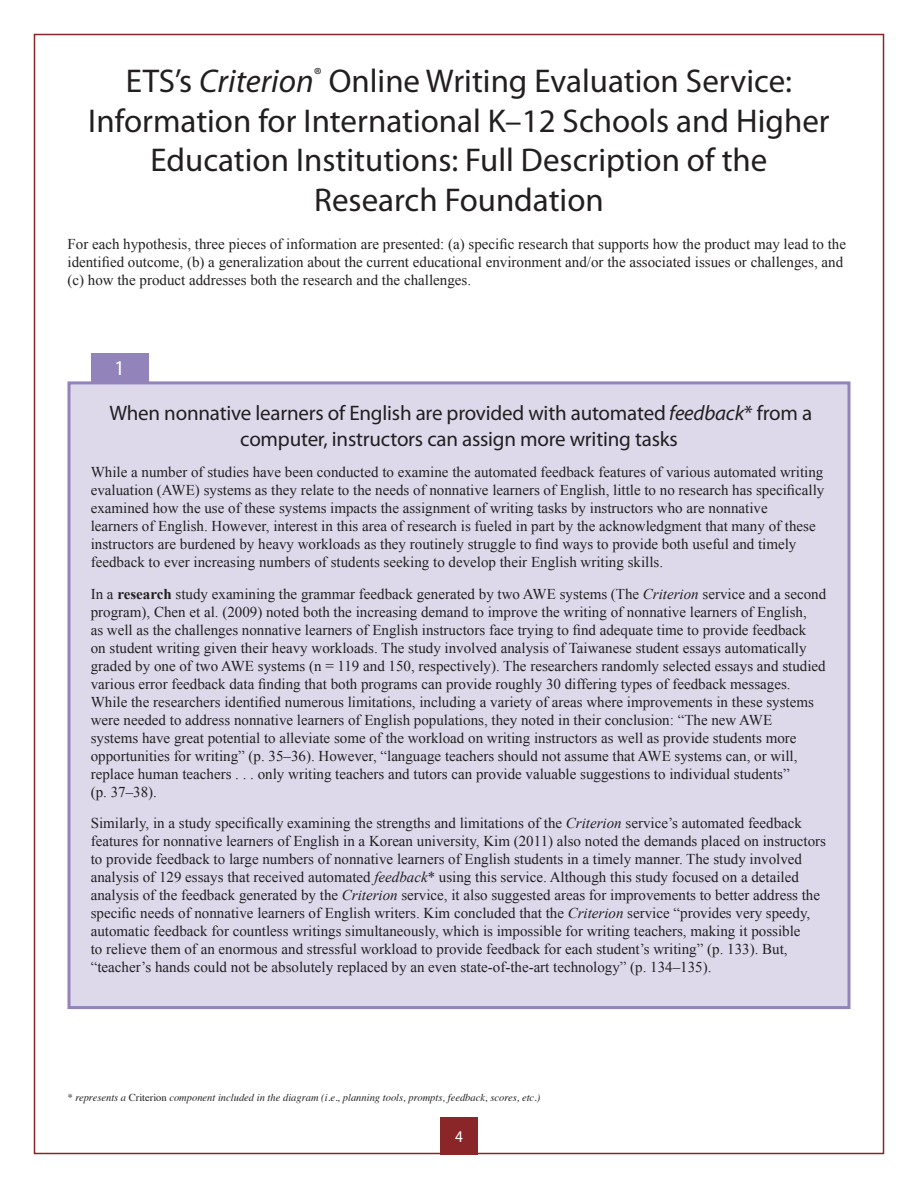
<style>
.page{position:relative;width:918px;height:1188px;background:#fff}
.page>*{position:absolute;margin:0;border:0;box-sizing:border-box;transform-origin:0 0}
.t1{font:33px/39.6px "Myriad Pro";color:#231f20;text-align:center}
.t2{font:21px/25.2px "Myriad Pro";letter-spacing:-.01em;color:#231f20;text-align:center}
.t3{font:semi-condensed 21px "Myriad Pro";color:#fff}
.t4{font:semi-condensed 16.5px "Myriad Pro";color:#fff}
.t5{font:15px/18px "Times New Roman";color:#231f20}
.t6{font:italic 10.5px "Times";color:#231f20}
.s1{font-style:italic}
.s2{font-weight:700}
.s3{font-style:normal}
</style>
<div class="page">
<div style="left:69px;top:383px;width:780px;height:625px;background:#ddd9eb"></div>
<div style="left:67px;top:381px;width:783px;height:628px;border:3px solid #9284ba"></div>
<div style="left:91px;top:353px;width:57px;height:28px;background:#9284ba"></div>
<div style="left:440px;top:1117px;width:38px;height:37px;background:#8a2528"></div>
<h1 class="t1" style="left:88px;top:62px;width:743px">ETS’s <span class="s1">Criterion</span><sup>®</sup> Online Writing Evaluation Service:<br>Information for International K–12 Schools and Higher Education Institutions: Full Description of the Research Foundation</h1>
<p class="t5" style="left:68px;top:235px;width:780px">For each hypothesis, three pieces of information are presented: (a) specific research that supports how the product may lead to the identified outcome, (b) a generalization about the current educational environment and/or the associated issues or challenges, and (c) how the product addresses both the research and the challenges.</p>
<h2 class="t3" style="left:115px;top:356px;width:11px">1</h2>
<h2 class="t2" style="left:109px;top:401px;width:704px">When nonnative learners of English are provided with automated <span class="s1">feedback</span>* from a computer, instructors can assign more writing tasks</h2>
<p class="t5" style="left:91px;top:463px;width:735px">While a number of studies have been conducted to examine the automated feedback features of various automated writing evaluation (AWE) systems as they relate to the needs of nonnative learners of English, little to no research has specifically examined how the use of these systems impacts the assignment of writing tasks by instructors who are nonnative<br>learners of English. However, interest in this area of research is fueled in part by the acknowledgment that many of these instructors are burdened by heavy workloads as they routinely struggle to find ways to provide both useful and timely feedback to ever increasing numbers of students seeking to develop their English writing skills.</p>
<p class="t5" style="left:91px;top:584px;width:737px">In a <span class="s2">research</span> study examining the grammar feedback generated by two AWE systems (The <span class="s1">Criterion</span> service and a second program), Chen et al. (2009) noted both the increasing demand to improve the writing of nonnative learners of English,<br>as well as the challenges nonnative learners of English instructors face trying to find adequate time to provide feedback<br>on student writing given their heavy workloads. The study involved analysis of Taiwanese student essays automatically graded by one of two AWE systems (n = 119 and 150, respectively). The researchers randomly selected essays and studied various error feedback data finding that both programs can provide roughly 30 differing types of feedback messages.<br>While the researchers identified numerous limitations, including a variety of areas where improvements in these systems were needed to address nonnative learners of English populations, they noted in their conclusion: “The new AWE<br>systems have great potential to alleviate some of the workload on writing instructors as well as provide students more opportunities for writing” (p. 35–36). However, “language teachers should not assume that AWE systems can, or will, replace human teachers . . . only writing teachers and tutors can provide valuable suggestions to individual students”<br>(p. 37–38).</p>
<p class="t5" style="left:91px;top:814px;width:737px">Similarly, in a study specifically examining the strengths and limitations of the <span class="s1">Criterion</span> service’s automated feedback features for nonnative learners of English in a Korean university, Kim (2011) also noted the demands placed on instructors to provide feedback to large numbers of nonnative learners of English students in a timely manner. The study involved analysis of 129 essays that received automated <span class="s1">feedback</span>* using this service. Although this study focused on a detailed analysis of the feedback generated by the <span class="s1">Criterion</span> service, it also suggested areas for improvements to better address the specific needs of nonnative learners of English writers. Kim concluded that the <span class="s1">Criterion</span> service “provides very speedy, automatic feedback for countless writings simultaneously, which is impossible for writing teachers, making it possible<br>to relieve them of an enormous and stressful workload to provide feedback for each student’s writing” (p. 133). But, “teacher’s hands could not be absolutely replaced by an even state-of-the-art technology” (p. 134–135).</p>
<p class="t6" style="left:68px;top:1089px;width:474px">* represents a <span class="s3">Criterion</span> component included in the diagram (i.e., planning tools, prompts, feedback, scores, etc.)</p>
<p class="t4" style="left:455px;top:1127px;width:9px">4</p>
</div>
